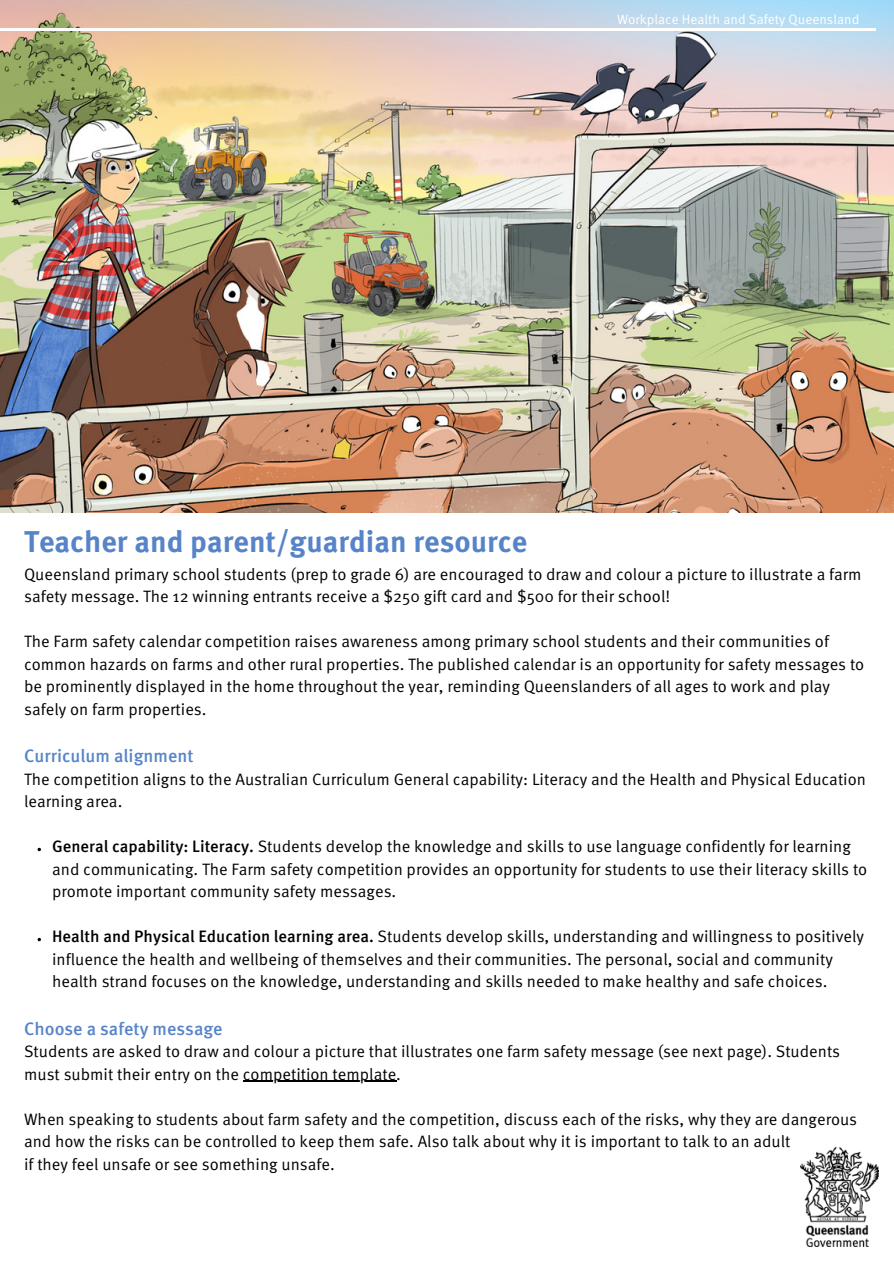
<style>
.page{position:relative;width:894px;height:1264px;background:#fff}
.page>*{position:absolute;margin:0;border:0;box-sizing:border-box;transform-origin:0 0}
.t1{font:700 30px "Meta OT";color:#5784c9}
.t2{font:500 18px "Meta OT";color:#5784c9}
.t3{font:16.5px/22.5px "Meta OT";color:#000}
.t4{font:13.5px "Meta OT";color:#fff}
.s1{font-weight:500}
</style>
<div class="page">
<img style="left:0;top:0;width:893px;height:512px">
<hr style="left:0;top:29px;width:876px;height:2px;background:#fff">
<hr style="left:243px;top:1080px;width:153px;height:1px;background:#000">
<img style="left:800px;top:1147px;width:78px;height:99px">
<h2 class="t4" style="left:616px;top:11px;width:244px">Workplace Health and Safety Queensland</h2>
<p class="t1" style="left:24px;top:522px;width:504px">Teacher and parent/guardian resource</p>
<p class="t3" style="left:24px;top:564px;width:838px">Queensland primary school students (prep to grade 6) are encouraged to draw and colour a picture to illustrate a farm safety message. The 12 winning entrants receive a $250 gift card and $500 for their school!</p>
<p class="t3" style="left:24px;top:632px;width:841px">The Farm safety calendar competition raises awareness among primary school students and their communities of common hazards on farms and other rural properties. The published calendar is an opportunity for safety messages to be prominently displayed in the home throughout the year, reminding Queenslanders of all ages to work and play safely on farm properties.</p>
<h1 class="t2" style="left:24px;top:748px;width:171px">Curriculum alignment</h1>
<h1 class="t3" style="left:24px;top:769px;width:843px">The competition aligns to the Australian Curriculum General capability: Literacy and the Health and Physical Education learning area.</h1>
<h2 class="t3" style="left:52px;top:836px;width:816px"><span class="s1">General capability: Literacy.</span> Students develop the knowledge and skills to use language confidently for learning and communicating. The Farm safety competition provides an opportunity for students to use their literacy skills to promote important community safety messages.</h2>
<h2 class="t3" style="left:52px;top:926px;width:813px"><span class="s1">Health and Physical Education learning area.</span> Students develop skills, understanding and willingness to positively influence the health and wellbeing of themselves and their communities. The personal, social and community health strand focuses on the knowledge, understanding and skills needed to make healthy and safe choices.</h2>
<h2 class="t2" style="left:24px;top:1020px;width:200px">Choose a safety message</h2>
<h2 class="t3" style="left:24px;top:1041px;width:817px">Students are asked to draw and colour a picture that illustrates one farm safety message (see next page). Students must submit their entry on the competition template.</h2>
<p class="t3" style="left:24px;top:1109px;width:834px">When speaking to students about farm safety and the competition, discuss each of the risks, why they are dangerous and how the risks can be controlled to keep them safe. Also talk about why it is important to talk to an adult<br>if they feel unsafe or see something unsafe.</p>
</div>
